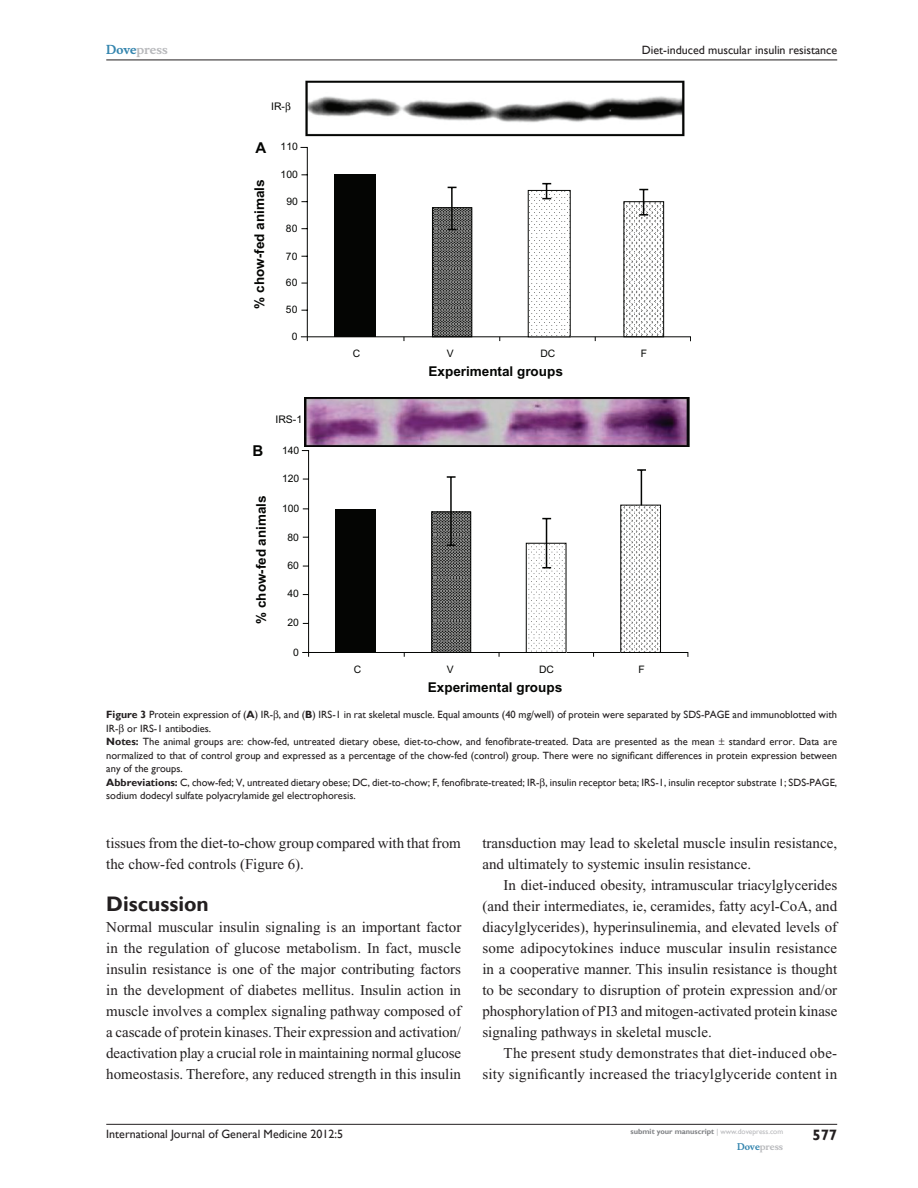
<style>
.page{position:relative;width:918px;height:1188px;background:#fff}
.page>*{position:absolute;margin:0;border:0;box-sizing:border-box;transform-origin:0 0}
.t1{font:700 21px "Gill Sans";color:#231f20}
.TxF{font:15px/21px "Times New Roman";color:#231f20}
.Tx{font:15px/21px "Times New Roman";letter-spacing:.015em;color:#231f20;text-align:justify}
.t2{font:700 15px "Gill Sans";color:#231f20}
.t3{font:700 15px "Arial";color:#040503}
.t4{font:700 13.5px "Arial";color:#040503}
.t5{font:700 13.35px "Arial";color:#040503}
.t6{font:12px "Gill Sans";color:#231f20}
.t7{font:700 12px "Musee";color:#b8b9bc}
.FigSNRI{font:10.5px/13.5px "Gill Sans";color:#231f20;text-align:justify}
.FC{font:10.5px/13.5px "Gill Sans";color:#231f20}
.t8{font:10.5px "Arial";color:#040503}
.t9{font:10.35px "Arial";color:#040503}
.t10{font:700 9px "Musee";color:#b8b9bc}
.t11{font:700 7.5px "Gill Sans";color:#808285}
.s1{color:#3485ae}
.s2{font-weight:700}
.s3{font-weight:400;color:#b8b9bc}
</style>
<div class="page">
<img style="left:305px;top:81px;width:379px;height:55px">
<svg style="left:300px;top:147px;width:364px;height:135px"></svg>
<hr style="left:451px;top:187px;width:2px;height:42px;background:#040503">
<svg style="left:639px;top:189px;width:9px;height:27px"></svg>
<svg style="left:300px;top:282px;width:391px;height:60px"></svg>
<svg style="left:530px;top:192px;width:39px;height:143px"></svg>
<svg style="left:542px;top:183px;width:9px;height:16px"></svg>
<img style="left:305px;top:398px;width:384px;height:48px">
<svg style="left:301px;top:450px;width:266px;height:144px"></svg>
<svg style="left:447px;top:476px;width:9px;height:2px"></svg>
<svg style="left:447px;top:544px;width:9px;height:2px"></svg>
<hr style="left:450px;top:477px;width:2px;height:68px;background:#040503">
<svg style="left:637px;top:469px;width:9px;height:2px"></svg>
<hr style="left:641px;top:470px;width:1px;height:70px;background:#040503">
<svg style="left:302px;top:594px;width:387px;height:63px"></svg>
<svg style="left:528px;top:545px;width:36px;height:106px"></svg>
<div style="left:526px;top:543px;width:40px;height:110px;border:1px solid #040503"></div>
<hr style="left:546px;top:519px;width:1px;height:49px;background:#040503">
<svg style="left:622px;top:507px;width:37px;height:144px"></svg>
<div style="left:620px;top:505px;width:41px;height:148px;border:1px solid #040503"></div>
<hr style="left:106px;top:1124px;width:731px;height:1px;background:#231f20">
<hr style="left:106px;top:60px;width:731px;height:1px;background:#231f20">
<p class="t7" style="left:106px;top:43px;width:63px"><span class="s1">Dove</span>press</p>
<p class="t8" style="left:271px;top:100px;width:15px">IR-</p>
<p class="t3" style="left:255px;top:139px;width:12px">A</p>
<p class="t4" style="left:251px;top:309px;width:131px;rotate:-90deg">% chow-fed animals</p>
<p class="t9" style="left:281px;top:140px;width:19px">110</p>
<p class="t9" style="left:281px;top:169px;width:19px">100</p>
<p class="t9" style="left:286px;top:196px;width:13px">90</p>
<p class="t9" style="left:286px;top:223px;width:13px">80</p>
<p class="t9" style="left:286px;top:250px;width:13px">70</p>
<p class="t9" style="left:286px;top:276px;width:13px">60</p>
<p class="t9" style="left:286px;top:304px;width:13px">50</p>
<p class="t9" style="left:292px;top:330px;width:7px">0</p>
<p class="t3" style="left:253px;top:441px;width:12px">B</p>
<p class="t5" style="left:253px;top:624px;width:129px;rotate:-90deg">% chow-fed animals</p>
<p class="t8" style="left:275px;top:413px;width:28px">IRS-1</p>
<p class="t9" style="left:282px;top:445px;width:19px">140</p>
<p class="t9" style="left:282px;top:473px;width:19px">120</p>
<p class="t9" style="left:282px;top:503px;width:19px">100</p>
<p class="t9" style="left:287px;top:531px;width:13px">80</p>
<p class="t9" style="left:287px;top:560px;width:13px">60</p>
<p class="t9" style="left:287px;top:588px;width:13px">40</p>
<p class="t9" style="left:287px;top:617px;width:13px">20</p>
<p class="t9" style="left:293px;top:646px;width:7px">0</p>
<p class="t6" style="left:642px;top:43px;width:197px">Diet-induced muscular insulin resistance</p>
<p class="t9" style="left:540px;top:347px;width:16px">DC</p>
<p class="t9" style="left:641px;top:347px;width:8px">F</p>
<p class="t9" style="left:353px;top:347px;width:9px">C</p>
<p class="t9" style="left:447px;top:347px;width:8px">V</p>
<p class="t4" style="left:429px;top:364px;width:136px">Experimental groups</p>
<p class="t9" style="left:539px;top:663px;width:16px">DC</p>
<p class="t9" style="left:639px;top:663px;width:8px">F</p>
<p class="t9" style="left:354px;top:663px;width:9px">C</p>
<p class="t9" style="left:447px;top:663px;width:8px">V</p>
<p class="t4" style="left:428px;top:679px;width:136px">Experimental groups</p>
<p class="FC" style="left:106px;top:708px;width:732px"><span class="s2">Figure 3</span> Protein expression of (<span class="s2">A</span>) IR- , and (<span class="s2">B</span>) IRS-1 in rat skeletal muscle. Equal amounts (40 mg/well) of protein were separated by SDS-PAGE and immunoblotted with<br>IR- or IRS-1 antibodies.</p>
<p class="FigSNRI" style="left:106px;top:735px;width:610px"><span class="s2">Notes:</span> The animal groups are: chow-fed, untreated dietary obese, diet-to-chow, and fenofibrate-treated. Data are presented as the mean</p>
<p class="FigSNRI" style="left:106px;top:735px;width:732px;text-indent:622px">standard error. Data are normalized to that of control group and expressed as a percentage of the chow-fed (control) group. There were no significant differences in protein expression between any of the groups.</p>
<p class="FigSNRI" style="left:106px;top:776px;width:732px"><span class="s2">Abbreviations:</span> C, chow-fed; V, untreated dietary obese; DC, diet-to-chow; F, fenofibrate-treated; IR- , insulin receptor beta; IRS-1, insulin receptor substrate 1; SDS-PAGE, sodium dodecyl sulfate polyacrylamide gel electrophoresis.</p>
<p class="TxF" style="left:106px;top:833px;width:356px">tissues from the diet-to-chow group compared with that from the chow-fed controls (Figure 6).</p>
<h1 class="t1" style="left:106px;top:892px;width:104px">Discussion</h1>
<p class="TxF" style="left:106px;top:917px;width:357px;text-align:justify">Normal muscular insulin signaling is an important factor in the regulation of glucose metabolism. In fact, muscle insulin resistance is one of the major contributing factors in the development of diabetes mellitus. Insulin action in muscle involves a complex signaling pathway composed of a cascade of protein kinases. Their expression and activation/ deactivation play a crucial role in maintaining normal glucose homeostasis. Therefore, any reduced strength in this insulin</p>
<p class="t6" style="left:106px;top:1127px;width:238px">International Journal of General Medicine 2012:5</p>
<p class="TxF" style="left:482px;top:833px;width:356px">transduction may lead to skeletal muscle insulin resistance, and ultimately to systemic insulin resistance.</p>
<p class="Tx" style="left:482px;top:875px;width:357px;text-indent:21px">In diet-induced obesity, intramuscular triacylglycerides (and their intermediates, ie, ceramides, fatty acyl-CoA, and diacylglycerides), hyperinsulinemia, and elevated levels of some adipocytokines induce muscular insulin resistance in a cooperative manner. This insulin resistance is thought to be secondary to disruption of protein expression and/or phosphorylation of PI3 and mitogen-activated protein kinase signaling pathways in skeletal muscle.</p>
<p class="Tx" style="left:482px;top:1043px;width:356px;text-align:right">The present study demonstrates that diet-induced obe&shy;sity significantly increased the triacylglyceride content in</p>
<p class="t11" style="left:631px;top:1127px;width:154px">submit your manuscript <span class="s3">| www.dovepress.com</span></p>
<p class="t10" style="left:737px;top:1141px;width:48px"><span class="s1">Dove</span>press</p>
<p class="t2" style="left:812px;top:1126px;width:26px">577</p>
</div>
